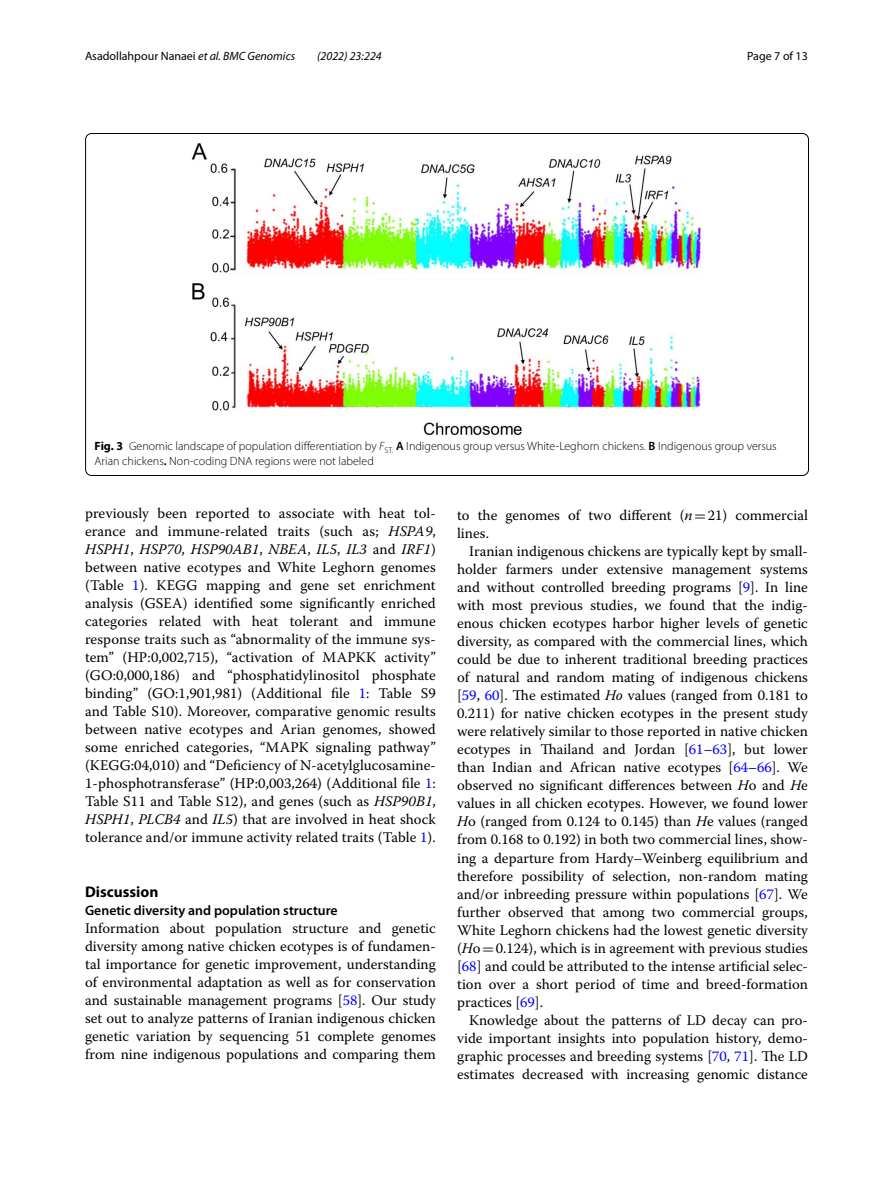
<style>
.page{position:relative;width:893px;height:1187px;background:#fff}
.page>*{position:absolute;margin:0;border:0;box-sizing:border-box;transform-origin:0 0}
.t1{font:700 15.45px "Myriad Pro";color:#000}
.t2{font:14.7px/18px "Warnock Pro";color:#000;text-align:justify}
.t3{font:600 13.8px "Myriad Pro";color:#000}
.t4{font:300 12px/15px "Myriad Pro";color:#000}
.t5{font:12px "Myriad Pro";color:#000}
.t6{font:italic 12px "Myriad Pro";color:#000}
.s1{font-style:italic}
.s2{font-weight:700}
.s3{font-weight:600}
.s4{color:#00f}
.s5{font-family:"MTSY"}
</style>
<div class="page">
<img style="left:192px;top:143px;width:509px;height:292px">
<p class="t5" style="left:85px;top:48px;width:212px">Asadollahpour Nanaei <span class="s1">et al. BMC Genomics</span></p>
<p class="t6" style="left:317px;top:48px;width:66px">(2022) 23:224</p>
<p class="t5" style="left:747px;top:48px;width:62px">Page 7 of 13</p>
<p class="t4" style="left:95px;top:439px;width:684px"><span class="s2">Fig. 3</span> Genomic landscape of population differentiation by <span class="s1">F</span><sub>ST.</sub> <span class="s3">A</span> Indigenous group versus White-Leghorn chickens. <span class="s3">B</span> Indigenous group versus<br>Arian chickens<span class="s3">.</span> Non-coding DNA regions were not labeled</p>
<p class="t2" style="left:85px;top:504px;width:352px">previously been reported to associate with heat tol&shy;erance and immune-related traits (such as; <span class="s1">HSPA9</span>, <span class="s1">HSPH1</span>, <span class="s1">HSP70</span>, <span class="s1">HSP90AB1</span>, <span class="s1">NBEA</span>, <span class="s1">IL5</span>, <span class="s1">IL3</span> and <span class="s1">IRF1</span>) between native ecotypes and White Leghorn genomes (Table <span class="s4">1</span>). KEGG mapping and gene set enrichment analysis (GSEA) identified some significantly enriched categories related with heat tolerant and immune response traits such as “abnormality of the immune sys&shy;tem” (HP:0,002,715), “activation of MAPKK activity” (GO:0,000,186) and “phosphatidylinositol phosphate binding” (GO:1,901,981) (Additional file <span class="s4">1</span>: Table S9 and Table S10). Moreover, comparative genomic results between native ecotypes and Arian genomes, showed some enriched categories, “MAPK signaling pathway” (KEGG:04,010) and “Deficiency of N-acetylglucosamine-1-phosphotransferase” (HP:0,003,264) (Additional file <span class="s4">1</span>:<br>Table S11 and Table S12), and genes (such as <span class="s1">HSP90B1</span>, <span class="s1">HSPH1</span>, <span class="s1">PLCB4</span> and <span class="s1">IL5</span>) that are involved in heat shock tolerance and/or immune activity related traits (Table <span class="s4">1</span>).</p>
<p class="t1" style="left:85px;top:881px;width:75px">Discussion</p>
<p class="t3" style="left:85px;top:901px;width:254px">Genetic diversity and population structure</p>
<p class="t2" style="left:85px;top:919px;width:352px">Information about population structure and genetic diversity among native chicken ecotypes is of fundamen&shy;tal importance for genetic improvement, understanding of environmental adaptation as well as for conservation and sustainable management programs [<span class="s4">58</span>]. Our study set out to analyze patterns of Iranian indigenous chicken genetic variation by sequencing 51 complete genomes from nine indigenous populations and comparing them</p>
<p class="t2" style="left:457px;top:506px;width:352px">to the genomes of two different (<span class="s1">n</span><span class="s5">=</span>21) commercial lines.</p>
<p class="t2" style="left:457px;top:542px;width:352px;text-indent:12px">Iranian indigenous chickens are typically kept by small&shy;holder farmers under extensive management systems and without controlled breeding programs [<span class="s4">9</span>]. In line with most previous studies, we found that the indig&shy;enous chicken ecotypes harbor higher levels of genetic diversity, as compared with the commercial lines, which could be due to inherent traditional breeding practices of natural and random mating of indigenous chickens [<span class="s4">59</span>, <span class="s4">60</span>]. The estimated <span class="s1">Ho</span> values (ranged from 0.181 to 0.211) for native chicken ecotypes in the present study were relatively similar to those reported in native chicken ecotypes in Thailand and Jordan [<span class="s4">61</span>–<span class="s4">63</span>], but lower than Indian and African native ecotypes [<span class="s4">64</span>–<span class="s4">66</span>]. We observed no significant differences between <span class="s1">H</span>o and <span class="s1">H</span>e values in all chicken ecotypes. However, we found lower <span class="s1">H</span>o (ranged from 0.124 to 0.145) than <span class="s1">H</span>e values (ranged from 0.168 to 0.192) in both two commercial lines, show&shy;ing a departure from Hardy–Weinberg equilibrium and therefore possibility of selection, non-random mating and/or inbreeding pressure within populations [<span class="s4">67</span>]. We further observed that among two commercial groups, White Leghorn chickens had the lowest genetic diversity (<span class="s1">H</span>o<span class="s5">=</span>0.124), which is in agreement with previous studies [<span class="s4">68</span>] and could be attributed to the intense artificial selec&shy;tion over a short period of time and breed-formation practices [<span class="s4">69</span>].</p>
<p class="t2" style="left:457px;top:1010px;width:352px;text-indent:12px">Knowledge about the patterns of LD decay can pro&shy;vide important insights into population history, demo&shy;graphic processes and breeding systems [<span class="s4">70</span>, <span class="s4">71</span>]. The LD estimates decreased with increasing genomic distance</p>
</div>
